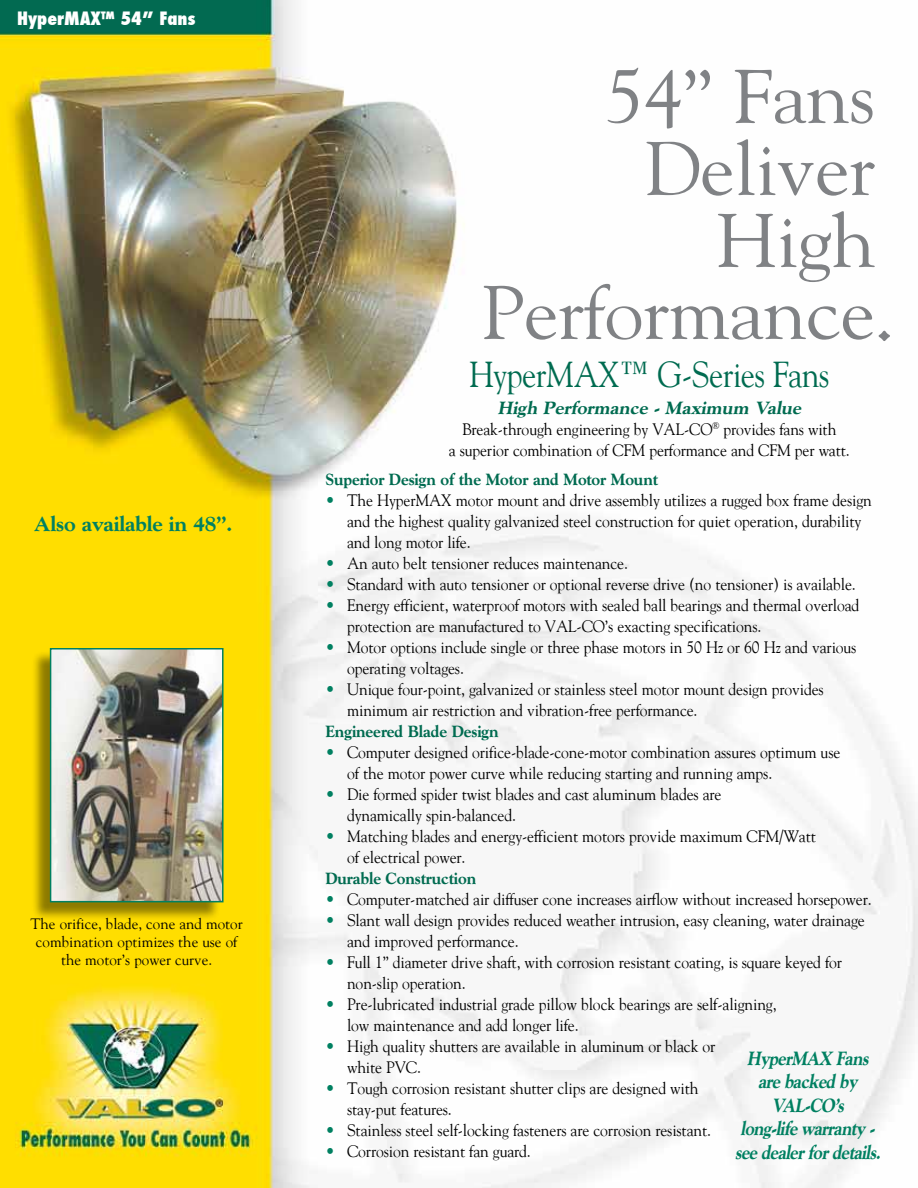
<style>
.page{position:relative;width:918px;height:1188px;background:#fff}
.page>*{position:absolute;margin:0;border:0;box-sizing:border-box;transform-origin:0 0}
.t1{font:75px/72px "Goudy";letter-spacing:-.01em;color:#808285;text-align:right;scale:1.05 1}
.t2{font:36px "Goudy";letter-spacing:-.02em;color:#006b50;scale:.89 1}
.t3{font:800 21px "Goudy";letter-spacing:-.01em;color:#008061}
.t4{font:italic 800 19.5px/23.5px "Goudy";color:#008061;text-align:center;scale:.85 1}
.t5{font:italic 800 18px "Goudy";color:#006b50}
.t6{font:800 condensed 18px "Futura";color:#fff}
.t7{font:16.5px/21px "Goudy";letter-spacing:-.01em;color:#000;scale:.95 1}
.t8{font:800 16.5px "Goudy";letter-spacing:-.01em;color:#006b50;scale:.95 1}
.t9{font:15px/18.1px "Goudy";color:#000;text-align:center}
.s1{font-size:81px}
.s2{color:#008061}
</style>
<div class="page">
<img style="left:0;top:0;width:918px;height:1188px">
<div style="left:31px;top:650px;width:190px;height:271px;background:#000;opacity:.45"></div>
<img style="left:53px;top:651px;width:168px;height:248px">
<div style="left:50px;top:648px;width:174px;height:254px;border:2px solid #008061"></div>
<p class="t6" style="left:17px;top:6px;width:180px">HyperMAX™ 54” Fans</p>
<p class="t3" style="left:34px;top:512px;width:200px">Also available in 48”.</p>
<p class="t9" style="left:31px;top:914px;width:214px">The orifice, blade, cone and motor combination optimizes the use of the motor’s power curve.</p>
<h1 class="t1" style="left:481px;top:59px;width:396px">54” Fans<br>Deliver<br>High<br>Performance<span class="s1">.</span></h1>
<h2 class="t2" style="left:469px;top:352px;width:407px">HyperMAX™ G-Series Fans</h2>
<p class="t5" style="left:497px;top:397px;width:309px">High Performance - Maximum Value</p>
<p class="t7" style="left:449px;top:418px;width:424px;text-align:center">Break-through engineering by VAL-CO<sup>®</sup> provides fans with<br>a superior combination of CFM performance and CFM per watt.</p>
<p class="t8" style="left:326px;top:469px;width:352px">Superior Design of the Motor and Motor Mount</p>
<p class="t7" style="left:347px;top:489px;width:554px;text-indent:-22px"><span class="s2">•</span> The HyperMAX motor mount and drive assembly utilizes a rugged box frame design and the highest quality galvanized steel construction for quiet operation, durability and long motor life.</p>
<p class="t7" style="left:326px;top:552px;width:320px"><span class="s2">•</span> An auto belt tensioner reduces maintenance.</p>
<p class="t7" style="left:326px;top:573px;width:560px"><span class="s2">•</span> Standard with auto tensioner or optional reverse drive (no tensioner) is available.</p>
<p class="t7" style="left:347px;top:594px;width:541px;text-indent:-22px"><span class="s2">•</span> Energy efficient, waterproof motors with sealed ball bearings and thermal overload protection are manufactured to VAL-CO’s exacting specifications.</p>
<p class="t7" style="left:347px;top:636px;width:538px;text-indent:-22px"><span class="s2">•</span> Motor options include single or three phase motors in 50 Hz or 60 Hz and various operating voltages.</p>
<p class="t7" style="left:347px;top:678px;width:503px;text-indent:-22px"><span class="s2">•</span> Unique four-point, galvanized or stainless steel motor mount design provides minimum air restriction and vibration-free performance.</p>
<p class="t8" style="left:326px;top:721px;width:184px">Engineered Blade Design</p>
<p class="t7" style="left:347px;top:741px;width:521px;text-indent:-22px"><span class="s2">•</span> Computer designed orifice-blade-cone-motor combination assures optimum use of the motor power curve while reducing starting and running amps.</p>
<p class="t7" style="left:347px;top:783px;width:396px;text-indent:-22px"><span class="s2">•</span> Die formed spider twist blades and cast aluminum blades are dynamically spin-balanced.</p>
<p class="t7" style="left:347px;top:825px;width:495px;text-indent:-22px"><span class="s2">•</span> Matching blades and energy-efficient motors provide maximum CFM/Watt of electrical power.</p>
<p class="t8" style="left:326px;top:869px;width:160px">Durable Construction</p>
<p class="t7" style="left:326px;top:888px;width:576px"><span class="s2">•</span> Computer-matched air diffuser cone increases airflow without increased horsepower.</p>
<p class="t7" style="left:347px;top:909px;width:547px;text-indent:-22px"><span class="s2">•</span> Slant wall design provides reduced weather intrusion, easy cleaning, water drainage and improved performance.</p>
<p class="t7" style="left:347px;top:951px;width:523px;text-indent:-22px"><span class="s2">•</span> Full 1” diameter drive shaft, with corrosion resistant coating, is square keyed for non-slip operation.</p>
<p class="t7" style="left:347px;top:993px;width:454px;text-indent:-22px"><span class="s2">•</span> Pre-lubricated industrial grade pillow block bearings are self-aligning, low maintenance and add longer life.</p>
<p class="t7" style="left:347px;top:1035px;width:389px;text-indent:-22px"><span class="s2">•</span> High quality shutters are available in aluminum or black or white PVC.</p>
<p class="t7" style="left:347px;top:1077px;width:371px;text-indent:-22px"><span class="s2">•</span> Tough corrosion resistant shutter clips are designed with stay-put features.</p>
<p class="t7" style="left:326px;top:1119px;width:407px"><span class="s2">•</span> Stainless steel self-locking fasteners are corrosion resistant.</p>
<p class="t7" style="left:326px;top:1140px;width:218px"><span class="s2">•</span> Corrosion resistant fan guard.</p>
<p class="t4" style="left:735px;top:1047px;width:177px">HyperMAX Fans arebacked by<br>VAL-CO’s long-lifewarranty - seedealerfordetails.</p>
</div>
